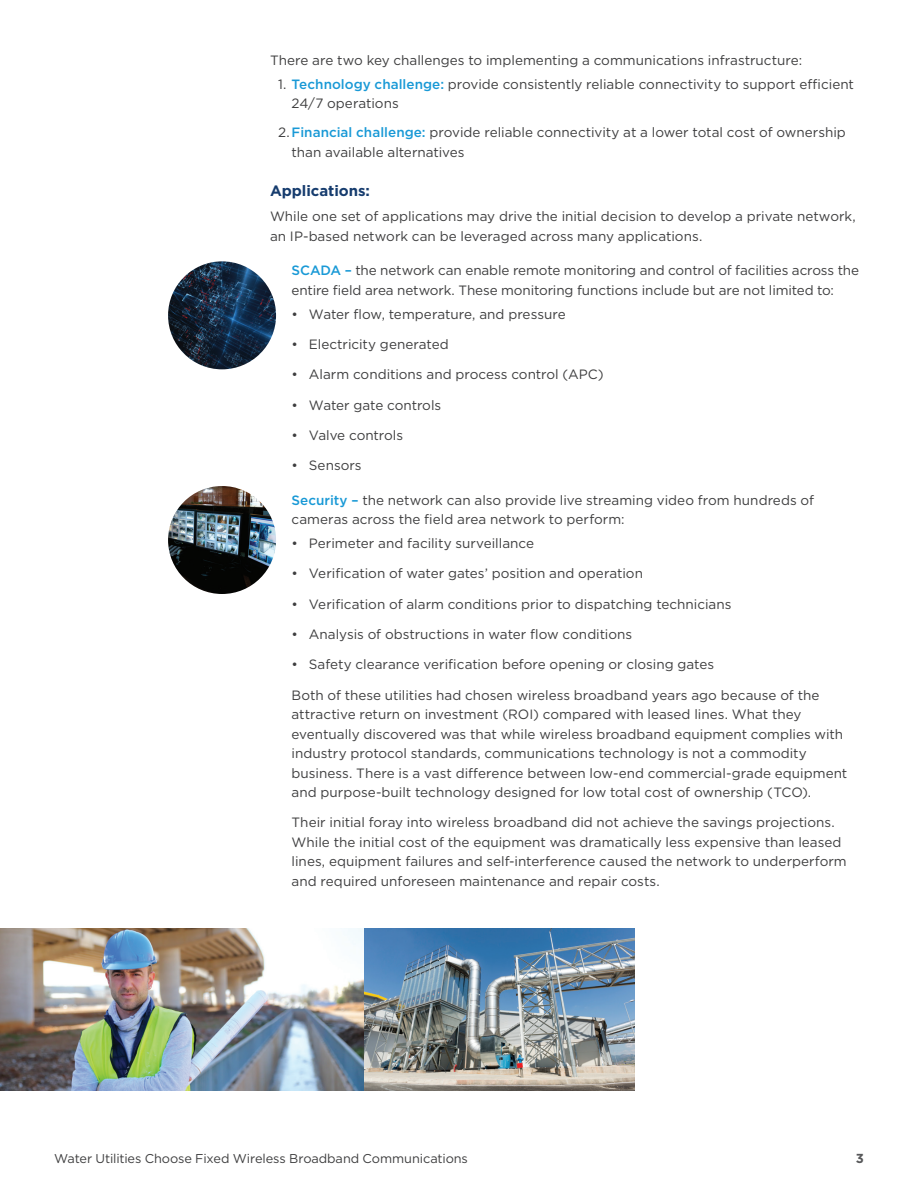
<style>
.page{position:relative;width:918px;height:1188px;background:#fff}
.page>*{position:absolute;margin:0;border:0;box-sizing:border-box;transform-origin:0 0}
.t1{font:700 15px "Gotham";letter-spacing:-.005em;color:#163c6e}
.t2{font:13.5px/19.5px "Gotham";color:#3e3e3f}
.t3{font:700 13.05px "Gotham";color:#57585a}
.t4{font:12.75px "Gotham";letter-spacing:-.005em;color:#3e3e3f}
.s1{font-weight:500;color:#1999d6}
</style>
<div class="page">
<img style="left:168px;top:486px;width:108px;height:108px;border-radius:54px">
<img style="left:168px;top:261px;width:108px;height:108px;border-radius:54px">
<img style="left:0;top:928px;width:634px;height:162px">
<p class="t2" style="left:270px;top:50px;width:534px">There are two key challenges to implementing a communications infrastructure:</p>
<p class="t2" style="left:292px;top:74px;width:564px;text-indent:-14px">1. <span class="s1">Technology challenge:</span> provide consistently reliable connectivity to support efficient<br>24/7 operations</p>
<p class="t2" style="left:292px;top:123px;width:556px;text-indent:-14px">2.<span class="s1">Financial challenge:</span> provide reliable connectivity at a lower total cost of ownership than available alternatives</p>
<p class="t1" style="left:270px;top:181px;width:101px">Applications:</p>
<p class="t2" style="left:270px;top:207px;width:587px">While one set of applications may drive the initial decision to develop a private network, an IP-based network can be leveraged across many applications.</p>
<p class="t2" style="left:292px;top:261px;width:569px"><span class="s1">SCADA –</span> the network can enable remote monitoring and control of facilities across the entire field area network. These monitoring functions include but are not limited to:</p>
<p class="t2" style="left:292px;top:304px;width:276px">• Water flow, temperature, and pressure</p>
<p class="t2" style="left:292px;top:334px;width:159px">• Electricity generated</p>
<p class="t2" style="left:292px;top:365px;width:314px">• Alarm conditions and process control (APC)</p>
<p class="t2" style="left:292px;top:395px;width:151px">• Water gate controls</p>
<p class="t2" style="left:292px;top:425px;width:113px">• Valve controls</p>
<p class="t2" style="left:292px;top:455px;width:72px">• Sensors</p>
<p class="t2" style="left:292px;top:490px;width:524px"><span class="s1">Security –</span> the network can also provide live streaming video from hundreds of cameras across the field area network to perform:</p>
<p class="t2" style="left:292px;top:533px;width:244px">• Perimeter and facility surveillance</p>
<p class="t2" style="left:292px;top:564px;width:353px">• Verification of water gates’ position and operation</p>
<p class="t2" style="left:292px;top:594px;width:441px">• Verification of alarm conditions prior to dispatching technicians</p>
<p class="t2" style="left:292px;top:624px;width:342px">• Analysis of obstructions in water flow conditions</p>
<p class="t2" style="left:292px;top:655px;width:424px">• Safety clearance verification before opening or closing gates</p>
<p class="t2" style="left:292px;top:685px;width:557px">Both of these utilities had chosen wireless broadband years ago because of the attractive return on investment (ROI) compared with leased lines. What they eventually discovered was that while wireless broadband equipment complies with industry protocol standards, communications technology is not a commodity business. There is a vast difference between low-end commercial-grade equipment and purpose-built technology designed for low total cost of ownership (TCO).</p>
<p class="t2" style="left:292px;top:813px;width:557px">Their initial foray into wireless broadband did not achieve the savings projections.<br>While the initial cost of the equipment was dramatically less expensive than leased lines, equipment failures and self-interference caused the network to underperform and required unforeseen maintenance and repair costs.</p>
<p class="t4" style="left:54px;top:1150px;width:415px">Water Utilities Choose Fixed Wireless Broadband Communications</p>
<p class="t3" style="left:856px;top:1149px;width:10px">3</p>
</div>
